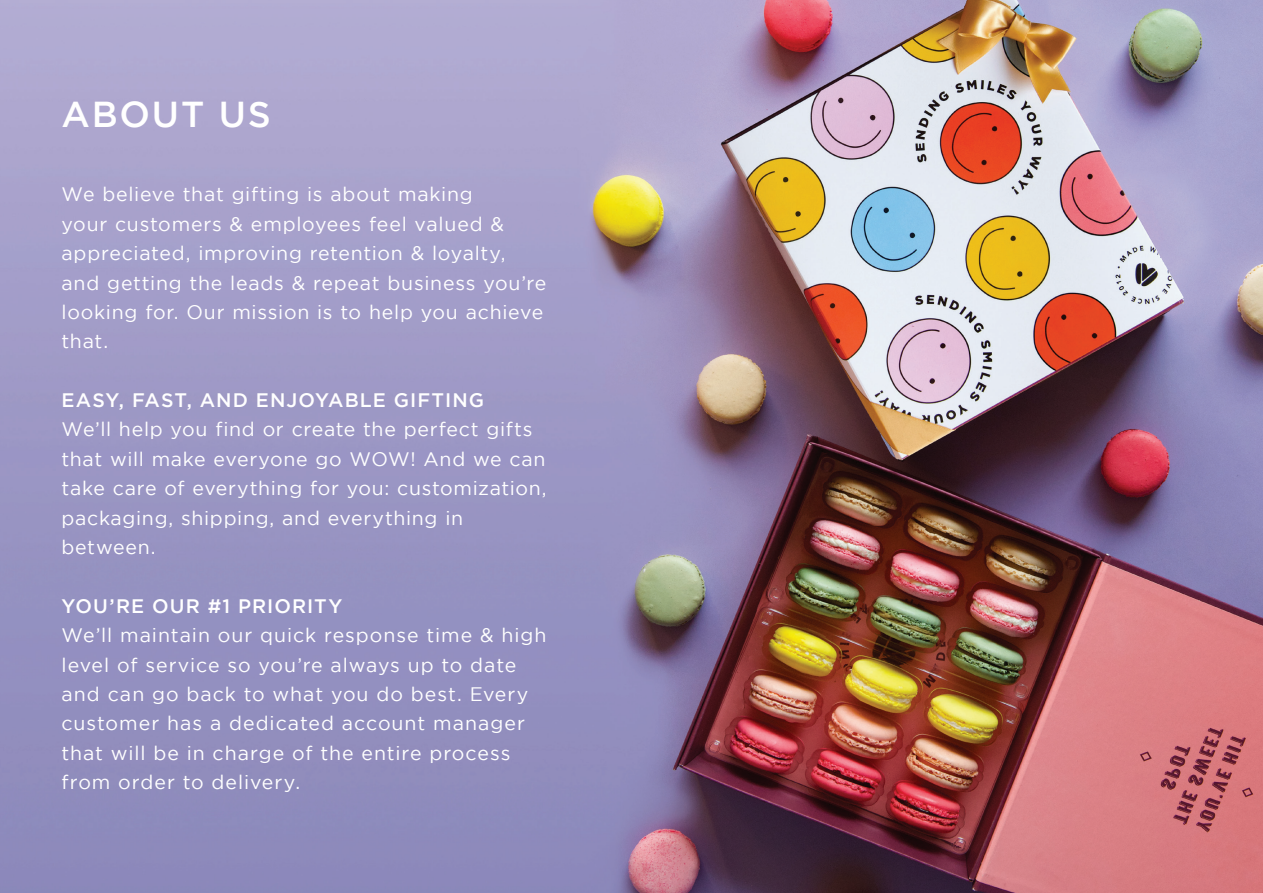
<style>
.page{position:relative;width:1263px;height:893px;background:#fff}
.page>*{position:absolute;margin:0;border:0;box-sizing:border-box;transform-origin:0 0}
.t1{font:500 36px "Gotham";letter-spacing:.05em;color:#fff}
.t2{font:19.5px/29.4px "Gotham";letter-spacing:.04em;color:#fff}
.t3{font:500 19.5px "Gotham";letter-spacing:.055em;color:#fff}
</style>
<div class="page">
<img style="left:0;top:0;width:1263px;height:893px">
<h1 class="t1" style="left:62px;top:94px;width:211px">ABOUT US</h1>
<p class="t2" style="left:62px;top:179px;width:486px">We believe that gifting is about making<br>your customers &amp; employees feel valued &amp; appreciated, improving retention &amp; loyalty, and getting the leads &amp; repeat business you’re looking for. Our mission is to help you achieve that.</p>
<p class="t3" style="left:62px;top:389px;width:424px">EASY, FAST, AND ENJOYABLE GIFTING</p>
<p class="t2" style="left:62px;top:415px;width:486px">We’ll help you find or create the perfect gifts that will make everyone go WOW! And we can take care of everything for you: customization, packaging, shipping, and everything in between.</p>
<p class="t3" style="left:62px;top:595px;width:282px">YOU’RE OUR #1 PRIORITY</p>
<p class="t2" style="left:62px;top:620px;width:486px">We’ll maintain our quick response time &amp; high level of service so you’re always up to date and can go back to what you do best. Every customer has a dedicated account manager that will be in charge of the entire process from order to delivery.</p>
</div>
